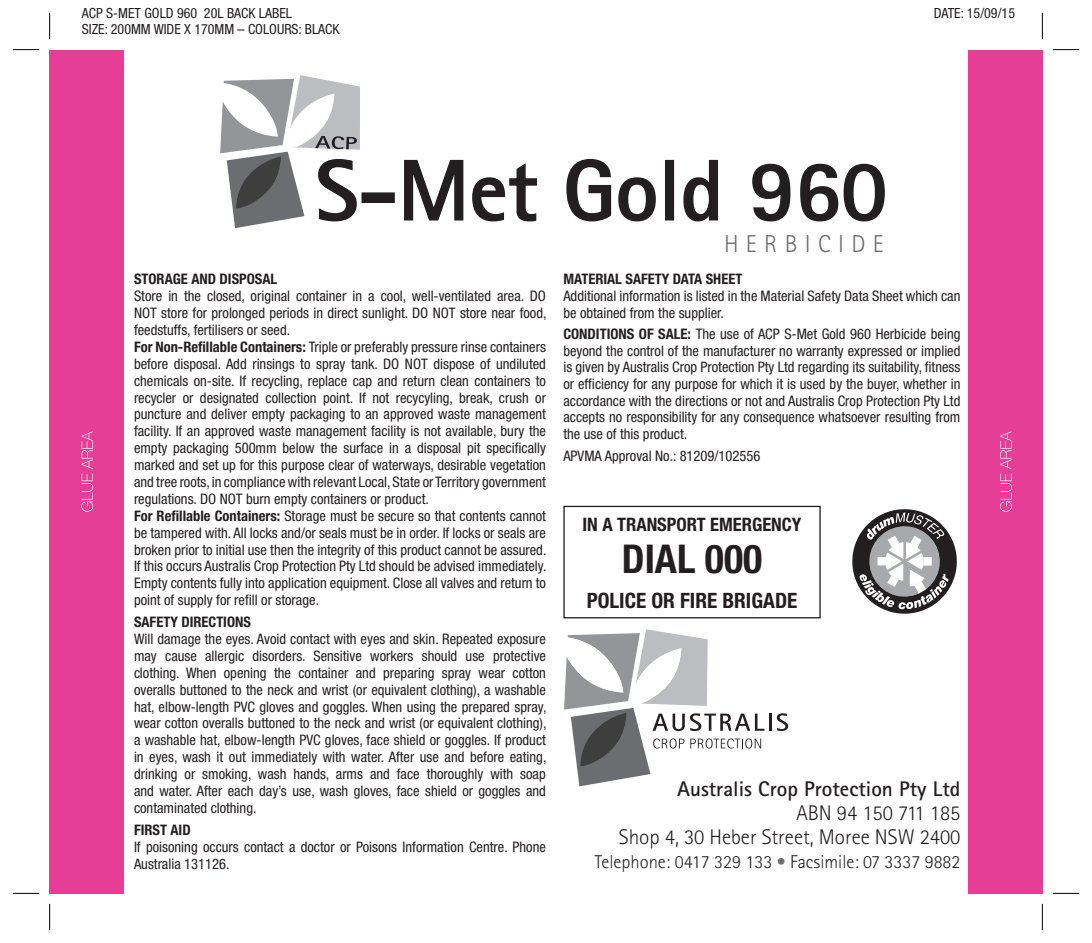
<style>
.page{position:relative;width:1092px;height:943px;background:#fff}
.page>*{position:absolute;margin:0;border:0;box-sizing:border-box;transform-origin:0 0}
.t1{font:700 85.75px "Rotis Sans Serif";color:#231f20}
.t2{font:700 condensed 39.73px "Helvetica Neue";color:#231f20}
.t3{font:300 24.5px "Rotis Sans Serif";letter-spacing:.3em;color:#6c6d70}
.t4{font:300 21.18px "Rotis Sans Serif";color:#231f20}
.t5{font:700 21.18px "Rotis Sans Serif";color:#231f20}
.t6{font:700 condensed 21.18px "Helvetica Neue";color:#231f20}
.t7{font:300 18.55px "Rotis Sans Serif";color:#231f20}
.t8{font:700 condensed 18.55px "Helvetica Neue";color:#231f20}
.t9{font:condensed 14.53px/16.8px "Helvetica Neue";color:#231f20;text-align:justify}
.t10{font:700 condensed 14.53px "Helvetica Neue";color:#231f20}
.t11{font:condensed 14px "Helvetica Neue";color:#231f20}
.s1{font-weight:700}
.s2{color:#6c6d70}
</style>
<div class="page">
<div style="left:563px;top:506px;width:257px;height:112px;border:1px solid #231f20"></div>
<svg style="left:852px;top:509px;width:105px;height:105px"></svg>
<hr style="left:768px;top:713px;width:3px;height:17px;background:#231f20">
<svg style="left:776px;top:713px;width:12px;height:18px"></svg>
<svg style="left:564px;top:629px;width:200px;height:157px"></svg>
<svg style="left:220px;top:75px;width:140px;height:153px"></svg>
<div style="left:361px;top:192px;width:34px;height:11px;border:1px solid #231f20"></div>
<svg style="left:404px;top:159px;width:60px;height:62px"></svg>
<svg style="left:472px;top:163px;width:65px;height:59px"></svg>
<svg style="left:566px;top:159px;width:45px;height:63px"></svg>
<svg style="left:618px;top:177px;width:38px;height:45px"></svg>
<div style="left:665px;top:160px;width:9px;height:60px;border:1px solid #231f20"></div>
<svg style="left:683px;top:159px;width:35px;height:63px"></svg>
<svg style="left:752px;top:163px;width:39px;height:59px"></svg>
<svg style="left:800px;top:163px;width:85px;height:59px"></svg>
<div style="left:968px;top:50px;width:74px;height:843px;background:#e63e97"></div>
<svg style="left:1000px;top:431px;width:11px;height:80px"></svg>
<div style="left:50px;top:50px;width:74px;height:843px;background:#e63e97"></div>
<svg style="left:81px;top:431px;width:12px;height:80px"></svg>
<svg style="left:13px;top:49px;width:26px;height:1px"></svg>
<svg style="left:1052px;top:49px;width:26px;height:1px"></svg>
<svg style="left:13px;top:893px;width:26px;height:1px"></svg>
<svg style="left:1052px;top:893px;width:26px;height:1px"></svg>
<svg style="left:49px;top:13px;width:1px;height:26px"></svg>
<svg style="left:49px;top:903px;width:1px;height:27px"></svg>
<svg style="left:1041px;top:13px;width:1px;height:26px"></svg>
<svg style="left:1041px;top:904px;width:1px;height:26px"></svg>
<p class="t11" style="left:82px;top:5px;width:212px">ACP S-MET GOLD 960 20L BACK LABEL</p>
<p class="t11" style="left:933px;top:5px;width:83px">DATE: 15/09/15</p>
<p class="t11" style="left:82px;top:21px;width:259px">SIZE: 200MM WIDE X 170MM – COLOURS: BLACK</p>
<p class="t1" style="left:315px;top:136px;width:573px">S-Met Gold 960</p>
<p class="t3" style="left:724px;top:229px;width:161px">HERBICIDE</p>
<p class="t10" style="left:134px;top:270px;width:145px">STORAGE AND DISPOSAL</p>
<p class="t9" style="left:134px;top:287px;width:414px">Store in the closed, original container in a cool, well-ventilated area. DO NOT store for prolonged periods in direct sunlight. DO NOT store near food, feedstuffs, fertilisers or seed.</p>
<p class="t9" style="left:134px;top:338px;width:413px"><span class="s1">For Non-Refillable Containers:</span> Triple or preferably pressure rinse containers before disposal. Add rinsings to spray tank. DO NOT dispose of undiluted chemicals on-site. If recycling, replace cap and return clean containers to recycler or designated collection point. If not recycyling, break, crush or puncture and deliver empty packaging to an approved waste management facility. If an approved waste management facility is not available, bury the empty packaging 500mm below the surface in a disposal pit specifically marked and set up for this purpose clear of waterways, desirable vegetation and tree roots, in compliance with relevant Local, State or Territory government regulations. DO NOT burn empty containers or product.</p>
<p class="t9" style="left:134px;top:507px;width:414px"><span class="s1">For Refillable Containers:</span> Storage must be secure so that contents cannot be tampered with. All locks and/or seals must be in order. If locks or seals are broken prior to initial use then the integrity of this product cannot be assured.<br>If this occurs Australis Crop Protection Pty Ltd should be advised immediately.<br>Empty contents fully into application equipment. Close all valves and return to point of supply for refill or storage.</p>
<p class="t10" style="left:134px;top:613px;width:118px">SAFETY DIRECTIONS</p>
<p class="t9" style="left:134px;top:630px;width:414px">Will damage the eyes. Avoid contact with eyes and skin. Repeated exposure may cause allergic disorders. Sensitive workers should use protective clothing. When opening the container and preparing spray wear cotton overalls buttoned to the neck and wrist (or equivalent clothing), a washable hat, elbow-length PVC gloves and goggles. When using the prepared spray, wear cotton overalls buttoned to the neck and wrist (or equivalent clothing), a washable hat, elbow-length PVC gloves, face shield or goggles. If product in eyes, wash it out immediately with water. After use and before eating, drinking or smoking, wash hands, arms and face thoroughly with soap and water. After each day’s use, wash gloves, face shield or goggles and contaminated clothing.</p>
<p class="t10" style="left:134px;top:820px;width:58px">FIRST AID</p>
<p class="t9" style="left:134px;top:838px;width:413px">If poisoning occurs contact a doctor or Poisons Information Centre. Phone<br>Australia 131126.</p>
<p class="t10" style="left:563px;top:270px;width:180px">MATERIAL SAFETY DATA SHEET</p>
<p class="t9" style="left:563px;top:287px;width:398px">Additional information is listed in the Material Safety Data Sheet which can be obtained from the supplier.</p>
<p class="t9" style="left:563px;top:325px;width:398px"><span class="s1">CONDITIONS OF SALE:</span> The use of ACP S-Met Gold 960 Herbicide being beyond the control of the manufacturer no warranty expressed or implied is given by Australis Crop Protection Pty Ltd regarding its suitability, fitness or efficiency for any purpose for which it is used by the buyer, whether in accordance with the directions or not and Australis Crop Protection Pty Ltd accepts no responsibility for any consequence whatsoever resulting from the use of this product.</p>
<p class="t9" style="left:563px;top:447px;width:198px">APVMA Approval No.: 81209/102556</p>
<p class="t8" style="left:582px;top:513px;width:220px">IN A TRANSPORT EMERGENCY</p>
<p class="t2" style="left:621px;top:535px;width:142px">DIAL 000</p>
<p class="t6" style="left:586px;top:587px;width:212px">POLICE OR FIRE BRIGADE</p>
<p class="t5" style="left:677px;top:775px;width:285px">Australis Crop Protection Pty Ltd</p>
<p class="t4" style="left:796px;top:801px;width:165px">ABN 94 150 711 185</p>
<p class="t4" style="left:619px;top:824px;width:343px">Shop 4, 30 Heber Street, Moree NSW 2400</p>
<p class="t7" style="left:594px;top:851px;width:367px">Telephone: 0417 329 133 <span class="s2">•</span> Facsimile: 07 3337 9882</p>
</div>
